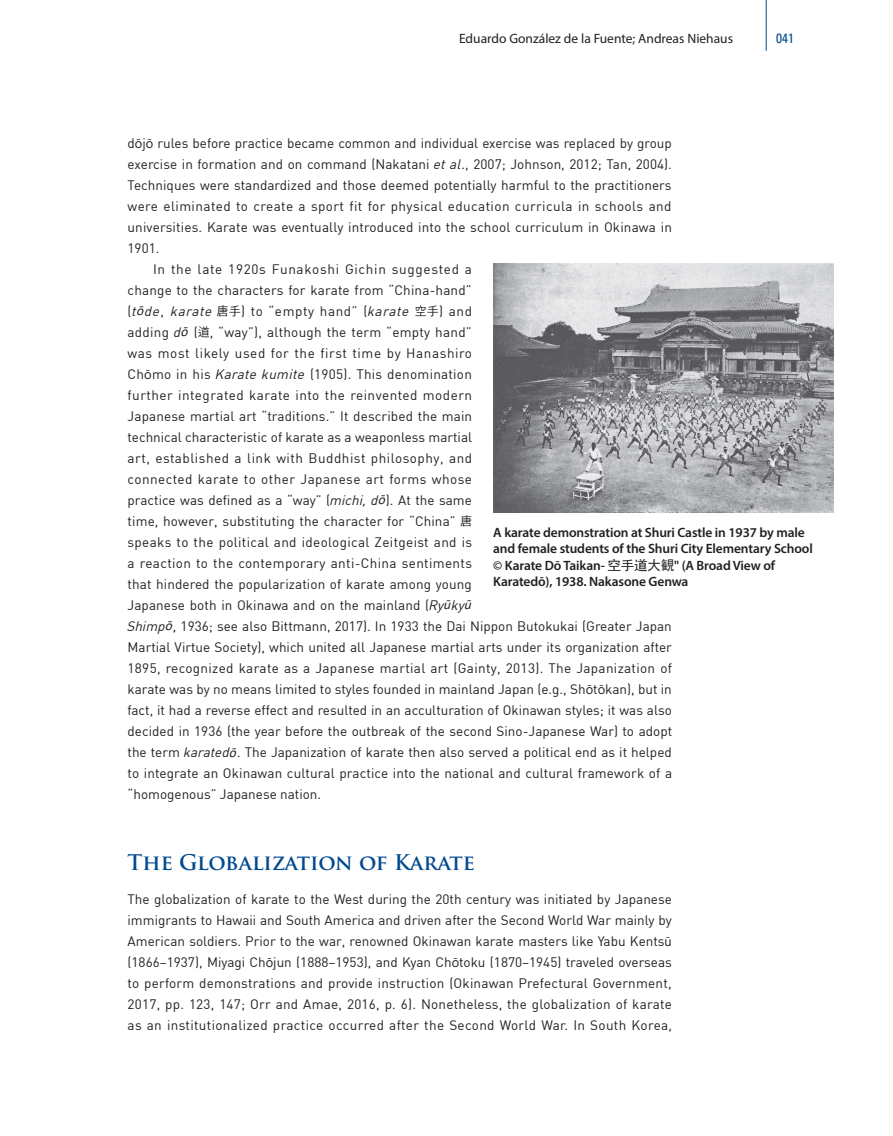
<style>
.page{position:relative;width:893px;height:1136px;background:#fff}
.page>*{position:absolute;margin:0;border:0;box-sizing:border-box;transform-origin:0 0}
.t1{font:700 21px "Trajan Pro";letter-spacing:-.005em;color:#01498e}
.t2{font:13.5px/21px "DIN";letter-spacing:.005em;color:#231f20;text-align:justify}
.t3{font:13.5px "DIN";letter-spacing:.025em;color:#231f20}
.t4{font:600 13.5px/16.5px "Myriad Pro";letter-spacing:-.01em;color:#231f20}
.t5{font:13.5px "DIN";letter-spacing:.035em;color:#231f20}
.t6{font:13.5px "DIN";letter-spacing:.03em;color:#231f20}
.t7{font:13.5px "DIN";letter-spacing:.04em;color:#231f20}
.t8{font:13.5px "DIN";letter-spacing:.045em;color:#231f20}
.t9{font:13.5px "Myriad Pro";color:#231f20}
.t10{font:13.5px "DIN";letter-spacing:.055em;color:#231f20}
.t11{font:condensed 13.5px "Univers LT Std";color:#01498e}
.s1{font-family:"Microsoft Phags Pa"}
.s2{font-style:italic}
.s3{font-family:"Calibri";font-style:italic}
.s4{font-family:"Rix Go R";font-size:12.75px}
.s5{font-family:"Sim Hei";font-weight:400}
</style>
<div class="page">
<hr style="left:766px;top:0;width:1px;height:51px;background:#01498e">
<img style="left:493px;top:264px;width:340px;height:248px">
<p class="t9" style="left:459px;top:30px;width:276px">Eduardo González de la Fuente; Andreas Niehaus</p>
<p class="t11" style="left:776px;top:30px;width:19px">041</p>
<p class="t2" style="left:128px;top:132px;width:546px">d<span class="s1">ō</span>j<span class="s1">ō</span> rules before practice became common and individual exercise was replaced by group</p>
<p class="t2" style="left:128px;top:153px;width:546px">exercise in formation and on command (Nakatani <span class="s2">etal</span>., 2007; Johnson, 2012; Tan, 2004).</p>
<p class="t2" style="left:128px;top:174px;width:545px">Techniques were standardized and those deemed potentially harmful to the practitioners</p>
<p class="t6" style="left:128px;top:197px;width:545px">were eliminated to create a sport fit for physical education curricula in schools and</p>
<p class="t2" style="left:128px;top:216px;width:546px">universities. Karate was eventually introduced into the school curriculum in Okinawa in</p>
<p class="t2" style="left:128px;top:237px;width:33px">1901.</p>
<p class="t10" style="left:153px;top:260px;width:320px">In the late 1920s Funakoshi Gichin suggested a</p>
<p class="t2" style="left:128px;top:279px;width:346px">change to the characters for karate from “China-hand”</p>
<p class="t8" style="left:128px;top:302px;width:346px">(<span class="s2">t</span><span class="s3">ō</span><span class="s2">de</span>, <span class="s2">karate</span><span class="s4">唐手</span>) to “empty hand” (<span class="s2">karate</span> <span class="s4">空手</span>) and</p>
<p class="t2" style="left:128px;top:321px;width:346px">adding <span class="s2">d</span><span class="s3">ō</span> (<span class="s4">道</span>, “way”), although the term “empty hand”</p>
<p class="t7" style="left:128px;top:344px;width:346px">was most likely used for the first time by Hanashiro</p>
<p class="t2" style="left:128px;top:363px;width:346px">Ch<span class="s1">ō</span>mo in his <span class="s2">Karate kumite</span> (1905). This denomination</p>
<p class="t5" style="left:128px;top:386px;width:346px">further integrated karate into the reinvented modern</p>
<p class="t2" style="left:128px;top:405px;width:346px">Japanese martial art “traditions.” It described the main</p>
<p class="t2" style="left:128px;top:426px;width:346px">technical characteristic of karate as a weaponless martial</p>
<p class="t5" style="left:128px;top:449px;width:346px">art, established a link with Buddhist philosophy, and</p>
<p class="t5" style="left:128px;top:470px;width:346px">connected karate to other Japanese art forms whose</p>
<p class="t2" style="left:128px;top:489px;width:346px">practice was defined as a “way” (<span class="s2">michi,d</span><span class="s3">ō</span>). At the same</p>
<p class="t2" style="left:128px;top:510px;width:346px">time, however, substituting the character for “China” <span class="s4">唐</span></p>
<p class="t3" style="left:128px;top:533px;width:346px">speaks to the political and ideological Zeitgeist and is</p>
<p class="t3" style="left:128px;top:554px;width:346px">a reaction to the contemporary anti-China sentiments</p>
<p class="t2" style="left:128px;top:573px;width:346px">that hindered the popularization of karate among young</p>
<p class="t2" style="left:128px;top:594px;width:349px">Japanese both in Okinawa and on the mainland (<span class="s2">Ry</span><span class="s3">ū</span><span class="s2">ky</span><span class="s3">ū</span></p>
<p class="t2" style="left:126px;top:615px;width:547px"><span class="s2">Shimp</span><span class="s3">ō</span>, 1936; see also Bittmann, 2017). In 1933 the Dai Nippon Butokukai (Greater Japan</p>
<p class="t2" style="left:128px;top:636px;width:546px">Martial Virtue Society), which united all Japanese martial arts under its organization after</p>
<p class="t3" style="left:128px;top:659px;width:546px">1895, recognized karate as a Japanese martial art (Gainty, 2013). The Japanization of</p>
<p class="t2" style="left:128px;top:678px;width:546px">karate was by no means limited to styles founded in mainland Japan (e.g., Sh<span class="s1">ō</span>t<span class="s1">ō</span>kan), but in</p>
<p class="t2" style="left:128px;top:699px;width:546px">fact, it had a reverse effect and resulted in an acculturation of Okinawan styles; it was also</p>
<p class="t2" style="left:128px;top:720px;width:546px">decided in 1936 (the year before the outbreak of the second Sino-Japanese War) to adopt</p>
<p class="t2" style="left:128px;top:741px;width:546px">the term <span class="s2">karated</span><span class="s3">ō</span>. The Japanization of karate then also served a political end as it helped</p>
<p class="t2" style="left:128px;top:762px;width:546px">to integrate an Okinawan cultural practice into the national and cultural framework of a</p>
<p class="t2" style="left:128px;top:783px;width:195px">“homogenous” Japanese nation.</p>
<p class="t4" style="left:493px;top:523px;width:321px">A karate demonstration at Shuri Castle in 1937 by male and female students of the Shuri City Elementary School © Karate Dō Taikan- <span class="s5">空手道大観</span>" (A Broad View of Karatedō), 1938. Nakasone Genwa</p>
<p class="t1" style="left:128px;top:848px;width:349px">The Globalization of Karate</p>
<p class="t2" style="left:128px;top:888px;width:546px">The globalization of karate to the West during the 20th century was initiated by Japanese immigrants to Hawaii and South America and driven after the Second World War mainly by American soldiers. Prior to the war, renowned Okinawan karate masters like Yabu Kents<span class="s1">ū </span>(1866–1937), Miyagi Ch<span class="s1">ō</span>jun (1888–1953), and Kyan Ch<span class="s1">ō</span>toku (1870–1945) traveled overseas to perform demonstrations and provide instruction (Okinawan Prefectural Government, 2017, pp. 123, 147; Orr and Amae, 2016, p. 6). Nonetheless, the globalization of karate as an institutionalized practice occurred after the Second World War. In South Korea,</p>
</div>
